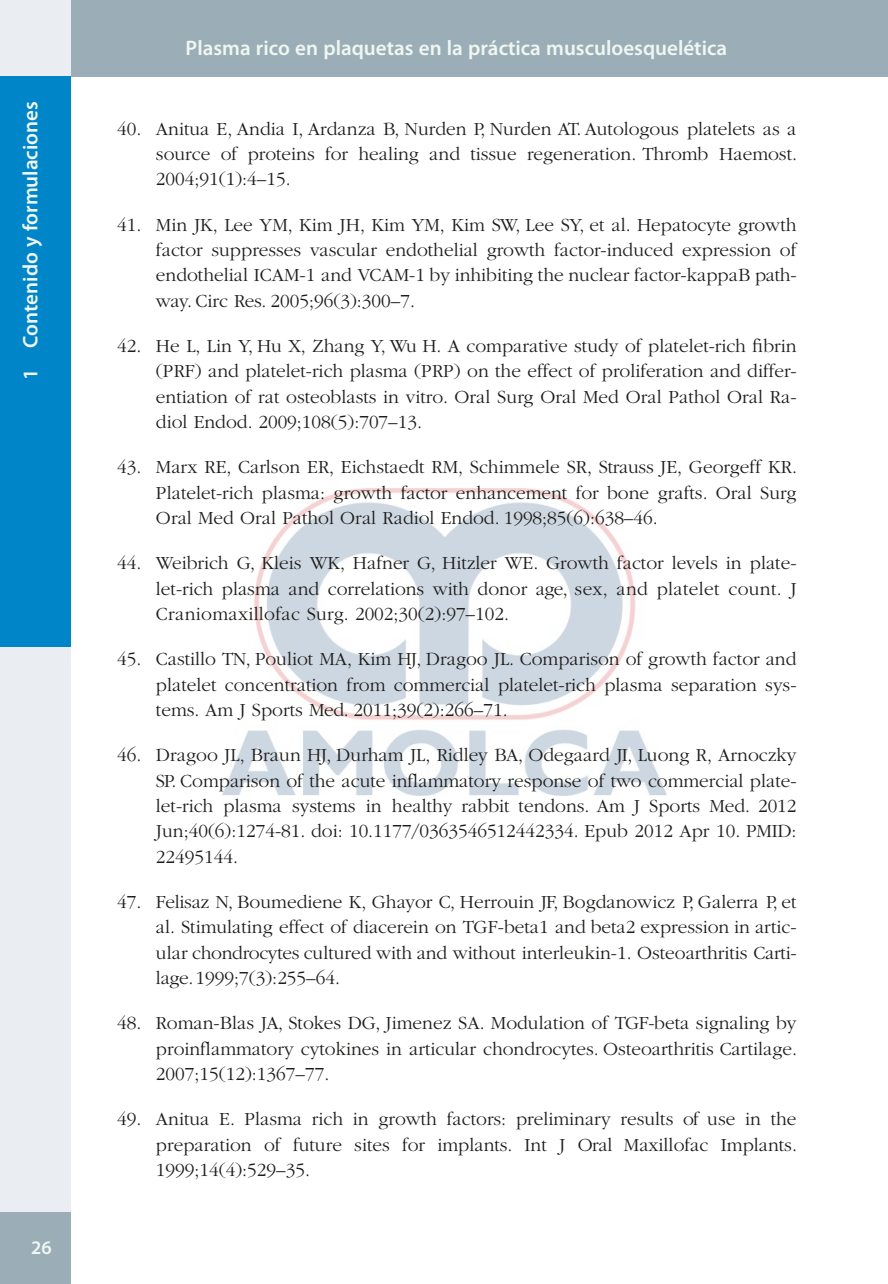
<style>
.page{position:relative;width:888px;height:1284px;background:#fff}
.page>*{position:absolute;margin:0;border:0;box-sizing:border-box;transform-origin:0 0}
.t1{font:600 21px "Myriad Pro";color:#f0f7f1}
.t2{font:300 19.25px/25.4px "ITC Garamond Std";color:#1d1d1b;text-align:justify}
.t3{font:600 19.25px "Myriad Pro";color:#f0f7f1}
</style>
<div class="page">
<img style="left:222px;top:488px;width:443px;height:308px">
<div style="left:0;top:0;width:887px;height:76px;background:#9baeb8"></div>
<div style="left:0;top:0;width:70px;height:1284px;background:#eaeef2"></div>
<div style="left:0;top:1212px;width:70px;height:72px;background:#9baeb8"></div>
<div style="left:0;top:76px;width:70px;height:571px;background:#0085c9"></div>
<p class="t1" style="left:19px;top:380px;width:281px;rotate:-90deg">1 Contenido y formulaciones</p>
<p class="t3" style="left:31px;top:1237px;width:22px">26</p>
<p class="t1" style="left:185px;top:36px;width:543px">Plasma rico en plaquetas en la práctica musculoesquelética</p>
<p class="t2" style="left:156px;top:116px;width:642px;text-indent:-39px">40. Anitua E, Andia I, Ardanza B, Nurden P, Nurden AT. Autologous platelets as a source of proteins for healing and tissue regeneration. Thromb Haemost.<br>2004;91(1):4–15.</p>
<p class="t2" style="left:156px;top:212px;width:641px;text-indent:-39px">41. Min JK, Lee YM, Kim JH, Kim YM, Kim SW, Lee SY, et al. Hepatocyte growth factor suppresses vascular endothelial growth factor-induced expression of endothelial ICAM-1 and VCAM-1 by inhibiting the nuclear factor-kappaB path&shy;way. Circ Res. 2005;96(3):300–7.</p>
<p class="t2" style="left:156px;top:333px;width:641px;text-indent:-39px">42. He L, Lin Y, Hu X, Zhang Y, Wu H. A comparative study of platelet-rich fibrin (PRF) and platelet-rich plasma (PRP) on the effect of proliferation and differ&shy;entiation of rat osteoblasts in vitro. Oral Surg Oral Med Oral Pathol Oral Ra&shy;diol Endod. 2009;108(5):707–13.</p>
<p class="t2" style="left:156px;top:455px;width:642px;text-indent:-39px">43. Marx RE, Carlson ER, Eichstaedt RM, Schimmele SR, Strauss JE, Georgeff KR.<br>Platelet-rich plasma: growth factor enhancement for bone grafts. Oral Surg Oral Med Oral Pathol Oral Radiol Endod. 1998;85(6):638–46.</p>
<p class="t2" style="left:156px;top:551px;width:641px;text-indent:-39px">44. Weibrich G, Kleis WK, Hafner G, Hitzler WE. Growth factor levels in plate&shy;let-rich plasma and correlations with donor age, sex, and platelet count. J Craniomaxillofac Surg. 2002;30(2):97–102.</p>
<p class="t2" style="left:156px;top:647px;width:641px;text-indent:-39px">45. Castillo TN, Pouliot MA, Kim HJ, Dragoo JL. Comparison of growth factor and platelet concentration from commercial platelet-rich plasma separation sys&shy;tems. Am J Sports Med. 2011;39(2):266–71.</p>
<p class="t2" style="left:156px;top:743px;width:641px;text-indent:-39px">46. Dragoo JL, Braun HJ, Durham JL, Ridley BA, Odegaard JI, Luong R, Arnoczky SP. Comparison of the acute inflammatory response of two commercial plate&shy;let-rich plasma systems in healthy rabbit tendons. Am J Sports Med. 2012<br>Jun;40(6):1274-81. doi: 10.1177/0363546512442334. Epub 2012 Apr 10. PMID:<br>22495144.</p>
<p class="t2" style="left:156px;top:889px;width:641px;text-indent:-39px">47. Felisaz N, Boumediene K, Ghayor C, Herrouin JF, Bogdanowicz P, Galerra P, et al. Stimulating effect of diacerein on TGF-beta1 and beta2 expression in artic&shy;ular chondrocytes cultured with and without interleukin-1. Osteoarthritis Carti&shy;lage. 1999;7(3):255–64.</p>
<p class="t2" style="left:156px;top:1011px;width:642px;text-indent:-39px">48. Roman-Blas JA, Stokes DG, Jimenez SA. Modulation of TGF-beta signaling by proinflammatory cytokines in articular chondrocytes. Osteoarthritis Cartilage.<br>2007;15(12):1367–77.</p>
<p class="t2" style="left:156px;top:1107px;width:642px;text-indent:-39px">49. Anitua E. Plasma rich in growth factors: preliminary results of use in the preparation of future sites for implants. Int J Oral Maxillofac Implants.<br>1999;14(4):529–35.</p>
</div>
